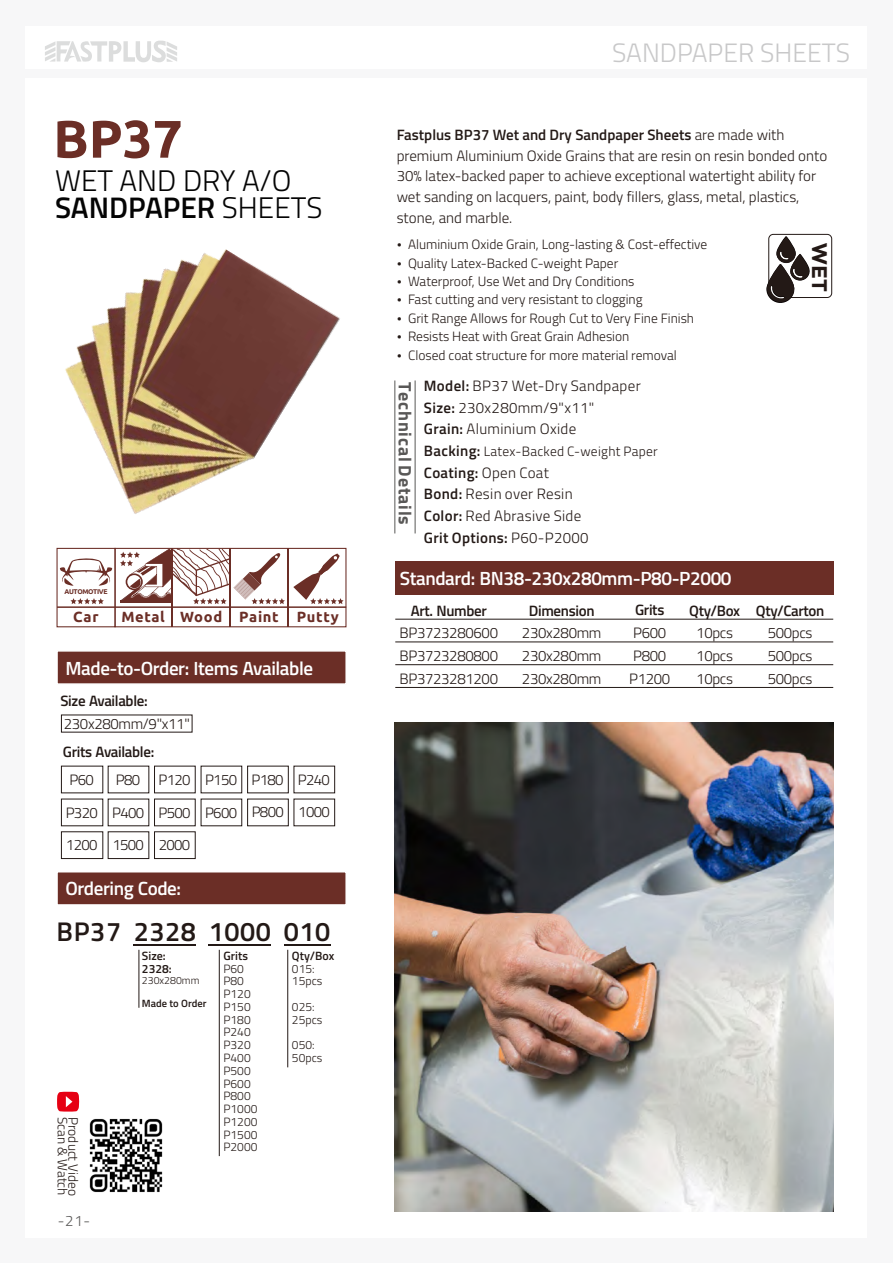
<style>
.page{position:relative;width:893px;height:1263px;background:#f7f7f8}
.page>*{position:absolute;margin:0;border:0;box-sizing:border-box;transform-origin:0 0}
.t1{font:700 52.8px "Ubuntu";color:#6b2e26}
.t2{font:300 29.7px/27.2px "Titillium Web";color:#040404}
.t3{font:600 27px "Titillium Web";letter-spacing:.02em;color:#231916}
.t4{font:300 26.55px "Titillium Web";color:#c8c8c9}
.t5{font:700 21.15px "Montserrat";color:#231916}
.t6{font:600 19.05px "Titillium Web";letter-spacing:-.02em;color:#fff}
.t7{font:700 18px "Titillium Web";letter-spacing:.045em;color:#595857}
.t8{font:300 15px/22.8px "Titillium Web";color:#231916;text-align:justify}
.t9{font:300 15px/21.6px "Titillium Web";letter-spacing:.02em;color:#231916}
.t10{font:600 15px "Titillium Web";letter-spacing:-.02em;color:#231916}
.t11{font:300 15px/32.8px "Titillium Web";letter-spacing:-.045em;color:#231916}
.t12{font:300 15px/22.8px "Titillium Web";letter-spacing:-.02em;color:#231916}
.t13{font:300 15px "Titillium Web";color:#595857}
.t14{font:700 14.7px "Ubuntu";letter-spacing:.05em;color:#6b2e26}
.t15{font:300 13.5px/18.5px "Titillium Web";color:#231916}
.t16{font:300 13.5px "Titillium Web";letter-spacing:.02em;color:#231916}
.t17{font:300 12px/12.8px "Titillium Web";color:#231916}
.t18{font:600 12px/12.8px "Titillium Web";color:#231916}
.t19{font:600 10.5px "Titillium Web";color:#231916}
.t20{font:300 10.5px "Titillium Web";color:#231916}
.t21{font:700 6.9px "Ubuntu";letter-spacing:-.05em;color:#6b2e26}
.s1{font-weight:600}
.s2{font-weight:600;font-size:15px}
</style>
<div class="page">
<div style="left:26px;top:26px;width:841px;height:1212px;background:#fff"></div>
<hr style="left:395px;top:687px;width:438px;height:1px;background:#231916">
<hr style="left:395px;top:664px;width:438px;height:1px;background:#231916">
<hr style="left:395px;top:642px;width:438px;height:1px;background:#231916">
<hr style="left:395px;top:619px;width:438px;height:1px;background:#231916">
<div style="left:395px;top:561px;width:439px;height:33px;background:#6b2e26"></div>
<div style="left:26px;top:69px;width:841px;height:8px;background:#f7f7f8"></div>
<div style="left:56px;top:650px;width:291px;height:35px;background:#6b2e26;border:1px solid #fff"></div>
<div style="left:56px;top:871px;width:291px;height:35px;background:#6b2e26;border:1px solid #fff"></div>
<hr style="left:134px;top:944px;width:62px;height:1px;background:#231916">
<hr style="left:209px;top:944px;width:62px;height:1px;background:#231916">
<hr style="left:284px;top:944px;width:46px;height:1px;background:#231916">
<hr style="left:139px;top:950px;width:1px;height:58px;background:#231916">
<hr style="left:219px;top:950px;width:1px;height:206px;background:#231916">
<img style="left:395px;top:722px;width:439px;height:490px">
<svg style="left:57px;top:1091px;width:22px;height:21px"></svg>
<div style="left:768px;top:234px;width:64px;height:64px;border:1px solid #231916;border-radius:5px"></div>
<svg style="left:766px;top:236px;width:44px;height:67px"></svg>
<div style="left:115px;top:548px;width:231px;height:79px;border:1px solid #6b2e26"></div>
<hr style="left:229px;top:548px;width:2px;height:79px;background:#6b2e26">
<hr style="left:287px;top:548px;width:1px;height:79px;background:#6b2e26">
<hr style="left:57px;top:606px;width:289px;height:2px;background:#6b2e26">
<hr style="left:172px;top:548px;width:1px;height:79px;background:#6b2e26">
<svg style="left:120px;top:548px;width:165px;height:56px"></svg>
<svg style="left:293px;top:553px;width:51px;height:51px"></svg>
<svg style="left:60px;top:558px;width:53px;height:28px"></svg>
<div style="left:57px;top:548px;width:59px;height:79px;border:1px solid #6b2e26"></div>
<svg style="left:71px;top:598px;width:33px;height:6px"></svg>
<div style="left:247px;top:766px;width:42px;height:27px;border:1px solid #231916"></div>
<div style="left:247px;top:799px;width:42px;height:27px;border:1px solid #231916"></div>
<div style="left:61px;top:831px;width:42px;height:28px;border:1px solid #231916"></div>
<div style="left:108px;top:831px;width:41px;height:28px;border:1px solid #231916"></div>
<div style="left:154px;top:831px;width:41px;height:28px;border:1px solid #231916"></div>
<img style="left:65px;top:249px;width:275px;height:265px">
<hr style="left:287px;top:950px;width:1px;height:117px;background:#231916">
<hr style="left:415px;top:380px;width:1px;height:153px;background:#595857">
<hr style="left:394px;top:380px;width:1px;height:153px;background:#595857">
<img style="left:89px;top:1118px;width:74px;height:75px">
<svg style="left:45px;top:40px;width:132px;height:23px"></svg>
<h1 class="t1" style="left:53px;top:117px;width:131px">BP37</h1>
<h2 class="t2" style="left:55px;top:166px;width:269px">WET AND DRY A/O<br><span class="s1">SANDPAPER</span> SHEETS</h2>
<p class="t21" style="left:65px;top:589px;width:44px">AUTOMOTIVE</p>
<p class="t14" style="left:73px;top:611px;width:27px">Car</p>
<p class="t14" style="left:121px;top:611px;width:219px">Metal Wood Paint Putty</p>
<p class="t6" style="left:65px;top:653px;width:249px">Made-to-Order: Items Available</p>
<p class="t10" style="left:61px;top:689px;width:89px">Size Available:</p>
<p class="t12" style="left:64px;top:712px;width:127px">230x280mm/9"x11"</p>
<p class="t10" style="left:63px;top:740px;width:93px">Grits Available:</p>
<p class="t11" style="left:66px;top:763px;width:80px;text-align:right">P80<br>P320 P400</p>
<p class="t11" style="left:158px;top:763px;width:127px">P120 P150 P180<br>P500 P600 P800</p>
<p class="t11" style="left:298px;top:763px;width:34px">P240<br>1000</p>
<p class="t11" style="left:66px;top:828px;width:126px">1200 1500 2000</p>
<p class="t8" style="left:70px;top:768px;width:26px">P60</p>
<p class="t6" style="left:65px;top:874px;width:117px">Ordering Code:</p>
<h3 class="t3" style="left:57px;top:911px;width:275px">BP37 2328 1000 010</h3>
<p class="t18" style="left:142px;top:949px;width:31px">Size:<br>2328:</p>
<p class="t20" style="left:142px;top:972px;width:59px">230x280mm</p>
<p class="t19" style="left:142px;top:995px;width:66px">Made to Order</p>
<p class="t18" style="left:292px;top:949px;width:44px">Qty/Box</p>
<p class="t17" style="left:292px;top:962px;width:32px">015:<br>15pcs</p>
<p class="t17" style="left:292px;top:1000px;width:32px">025:<br>25pcs</p>
<p class="t17" style="left:292px;top:1038px;width:32px">050:<br>50pcs</p>
<p class="t18" style="left:223px;top:949px;width:26px">Grits</p>
<p class="t17" style="left:223px;top:962px;width:35px">P60<br>P80<br>P120<br>P150<br>P180<br>P240<br>P320<br>P400<br>P500<br>P600<br>P800<br>P1000<br>P1200<br>P1500<br>P2000</p>
<p class="t15" style="left:72px;top:1117px;width:80px;rotate:90deg">Scan &amp; Watch</p>
<p class="t15" style="left:83px;top:1117px;width:80px;rotate:90deg">Product Video</p>
<p class="t13" style="left:58px;top:1209px;width:34px">-21-</p>
<h3 class="t4" style="left:612px;top:32px;width:239px">SANDPAPER SHEETS</h3>
<p class="t8" style="left:397px;top:124px;width:432px;line-height:20.5px;text-align:left"><span class="s1">Fastplus BP37 Wet and Dry Sandpaper Sheets</span> are made with premium Aluminium Oxide Grains that are resin on resin bonded onto 30% latex-backed paper to achieve exceptional watertight ability for wet sanding on lacquers, paint, body fillers, glass, metal, plastics, stone, and marble.</p>
<p class="t15" style="left:408px;top:235px;width:301px">Aluminium Oxide Grain, Long-lasting &amp; Cost-effective Quality Latex-Backed C-weight Paper<br>Waterproof, Use Wet and Dry Conditions<br>Fast cutting and very resistant to clogging<br>Grit Range Allows for Rough Cut to Very Fine Finish Resists Heat with Great Grain Adhesion<br>Closed coat structure for more material removal</p>
<h3 class="t5" style="left:833px;top:243px;width:50px;rotate:90deg">WET</h3>
<p class="t7" style="left:419px;top:382px;width:144px;rotate:90deg">Technical Details</p>
<p class="t9" style="left:424px;top:375px;width:218px"><span class="s1">Model:</span> BP37 Wet-Dry Sandpaper<br><span class="s1">Size:</span> 230x280mm/9"x11"<br><span class="s1">Grain:</span> Aluminium Oxide</p>
<p class="t16" style="left:424px;top:441px;width:235px"><span class="s2">Backing:</span> Latex-Backed C-weight Paper</p>
<p class="t9" style="left:424px;top:461px;width:166px"><span class="s1">Coating:</span> Open Coat<br><span class="s1">Bond:</span> Resin over Resin<br><span class="s1">Color:</span> Red Abrasive Side<br><span class="s1">Grit Options:</span> P60-P2000</p>
<p class="t6" style="left:400px;top:564px;width:333px">Standard: BN38-230x280mm-P80-P2000</p>
<p class="t10" style="left:411px;top:599px;width:78px">Art. Number</p>
<p class="t8" style="left:400px;top:621px;width:100px">BP3723280600<br>BP3723280800<br>BP3723281200</p>
<p class="t10" style="left:529px;top:599px;width:67px">Dimension</p>
<p class="t8" style="left:522px;top:621px;width:81px">230x280mm 230x280mm 230x280mm</p>
<p class="t10" style="left:635px;top:598px;width:31px">Grits</p>
<p class="t12" style="left:629px;top:621px;width:43px">P600<br>P800<br>P1200</p>
<p class="t10" style="left:689px;top:599px;width:52px">Qty/Box</p>
<p class="t8" style="left:696px;top:621px;width:38px">10pcs 10pcs 10pcs</p>
<p class="t10" style="left:756px;top:599px;width:70px">Qty/Carton</p>
<p class="t8" style="left:768px;top:621px;width:46px">500pcs 500pcs 500pcs</p>
</div>
